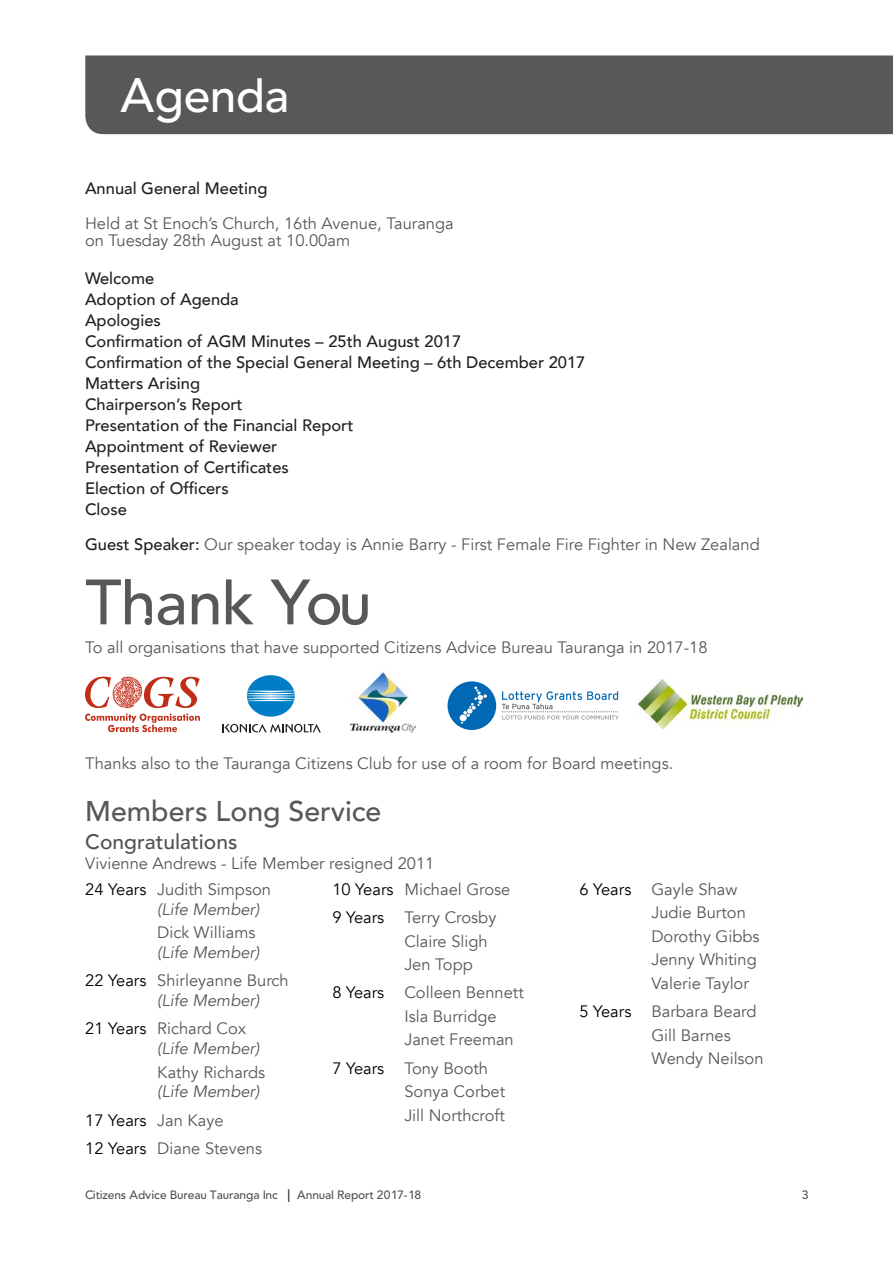
<style>
.page{position:relative;width:893px;height:1263px;background:#fff}
.page>*{position:absolute;margin:0;border:0;box-sizing:border-box;transform-origin:0 0}
.t1{font:500 63.3px "CAB Brizo";letter-spacing:-.04em;color:#57585a}
.t2{font:500 48px "CAB Brizo";color:#fff}
.t3{font:500 28.5px "Avenir";color:#57585a}
.t4{font:500 21px "Avenir";color:#4f5252}
.t5{font:16.5px/23.5px "Avenir";color:#57585a}
.t6{font:500 16.5px/21px "Avenir";color:#231f20}
.t7{font:italic 16.5px/28.3px "Avenir";color:#57585a}
.t8{font:500 12px "CAB Brizo";color:#4f5252}
.s1{font-weight:500;color:#231f20}
.s2{font-family:"CAB Brizo Medium Decorative";font-weight:400}
.s3{color:#000001}
.s4{font-style:italic}
.s5{font-style:normal;color:#000001}
.s6{font-style:normal}
</style>
<div class="page">
<svg style="left:288px;top:1189px;width:1px;height:13px"></svg>
<svg style="left:247px;top:675px;width:48px;height:42px"></svg>
<svg style="left:222px;top:724px;width:99px;height:8px"></svg>
<svg style="left:85px;top:676px;width:115px;height:56px"></svg>
<div style="left:448px;top:681px;width:48px;height:49px;background:#0168b3;border-radius:50%"></div>
<div style="left:460px;top:714px;width:7px;height:7px;background:#fff;border-radius:50%"></div>
<svg style="left:461px;top:686px;width:26px;height:38px"></svg>
<svg style="left:502px;top:691px;width:117px;height:29px"></svg>
<img style="left:350px;top:672px;width:65px;height:60px">
<img style="left:639px;top:680px;width:163px;height:48px">
<div style="left:85px;top:55px;width:808px;height:79px;background:#57585a"></div>
<h2 class="t2" style="left:120px;top:68px;width:170px">Agenda</h2>
<p class="t6" style="left:85px;top:177px;width:184px">Annual General Meeting</p>
<p class="t5" style="left:85px;top:215px;width:370px;line-height:17.2px">Held at St Enoch’s Church, 16th Avenue, Tauranga on Tuesday 28th August at 10.00am</p>
<p class="t6" style="left:85px;top:267px;width:502px">Welcome<br>Adoption of Agenda<br>Apologies<br>Confirmation of AGM Minutes – 25th August 2017<br>Confirmation of the Special General Meeting – 6th December 2017<br>Matters Arising<br>Chairperson’s Report<br>Presentation of the Financial Report<br>Appointment of Reviewer<br>Presentation of Certificates<br>Election of Officers<br>Close</p>
<p class="t5" style="left:85px;top:533px;width:676px"><span class="s1">Guest Speaker:</span> Our speaker today is Annie Barry - First Female Fire Fighter in New Zealand</p>
<h1 class="t1" style="left:85px;top:566px;width:287px">T<span class="s2">h</span>ank You</h1>
<p class="t5" style="left:85px;top:635px;width:624px">To all organisations that have supported Citizens Advice Bureau Tauranga in 2017-18</p>
<p class="t5" style="left:85px;top:751px;width:589px">Thanks also to the Tauranga Citizens Club for use of a room for Board meetings.</p>
<h3 class="t3" style="left:85px;top:787px;width:298px">Members Long Service</h3>
<p class="t4" style="left:85px;top:823px;width:154px">Congratulations</p>
<p class="t5" style="left:85px;top:851px;width:351px">Vivienne Andrews - Life Member resigned 2011</p>
<p class="t5" style="left:157px;top:879px;width:115px;line-height:19.8px;text-indent:-72px"><span class="s3">24 Years</span> Judith Simpson <span class="s4">(Life Member)</span></p>
<p class="t5" style="left:157px;top:921px;width:100px">Dick Williams</p>
<p class="t5" style="left:85px;top:938px;width:205px;line-height:28.3px;text-indent:72px"><span class="s4">(Life Member)<br></span><span class="s3">22 Years</span> Shirleyanne Burch</p>
<p class="t7" style="left:85px;top:986px;width:176px;text-indent:72px">(Life Member)<br><span class="s5">21 Years</span> <span class="s6">Richard Cox</span></p>
<p class="t7" style="left:157px;top:1034px;width:104px">(Life Member)</p>
<p class="t5" style="left:157px;top:1060px;width:109px">Kathy Richards</p>
<p class="t5" style="left:85px;top:1078px;width:178px;line-height:28.3px;text-indent:72px"><span class="s4">(Life Member)<br></span><span class="s3">17 Years</span> Jan Kaye<br><span class="s3">12 Years</span> Diane Stevens</p>
<p class="t5" style="left:332px;top:875px;width:180px;line-height:28.3px"><span class="s3">10 Years</span> Michael Grose<br><span class="s3">9 Years</span> Terry Crosby</p>
<p class="t5" style="left:404px;top:929px;width:85px">Claire Sligh<br>Jen Topp</p>
<p class="t5" style="left:404px;top:981px;width:121px;text-indent:-72px"><span class="s3">8 Years</span> Colleen Bennett<br>Isla Burridge<br>Janet Freeman</p>
<p class="t5" style="left:404px;top:1056px;width:102px;text-indent:-72px"><span class="s3">7 Years</span> Tony Booth<br>Sonya Corbet<br>Jill Northcroft</p>
<p class="t5" style="left:651px;top:878px;width:110px;text-indent:-72px"><span class="s3">6 Years</span> Gayle Shaw<br>Judie Burton<br>Dorothy Gibbs<br>Jenny Whiting<br>Valerie Taylor</p>
<p class="t5" style="left:651px;top:1000px;width:114px;text-indent:-72px"><span class="s3">5 Years</span> Barbara Beard<br>Gill Barnes<br>Wendy Neilson</p>
<p class="t8" style="left:85px;top:1188px;width:194px">Citizens Advice Bureau Tauranga Inc</p>
<p class="t8" style="left:297px;top:1188px;width:126px">Annual Report 2017-18</p>
<p class="t8" style="left:802px;top:1188px;width:8px">3</p>
</div>
